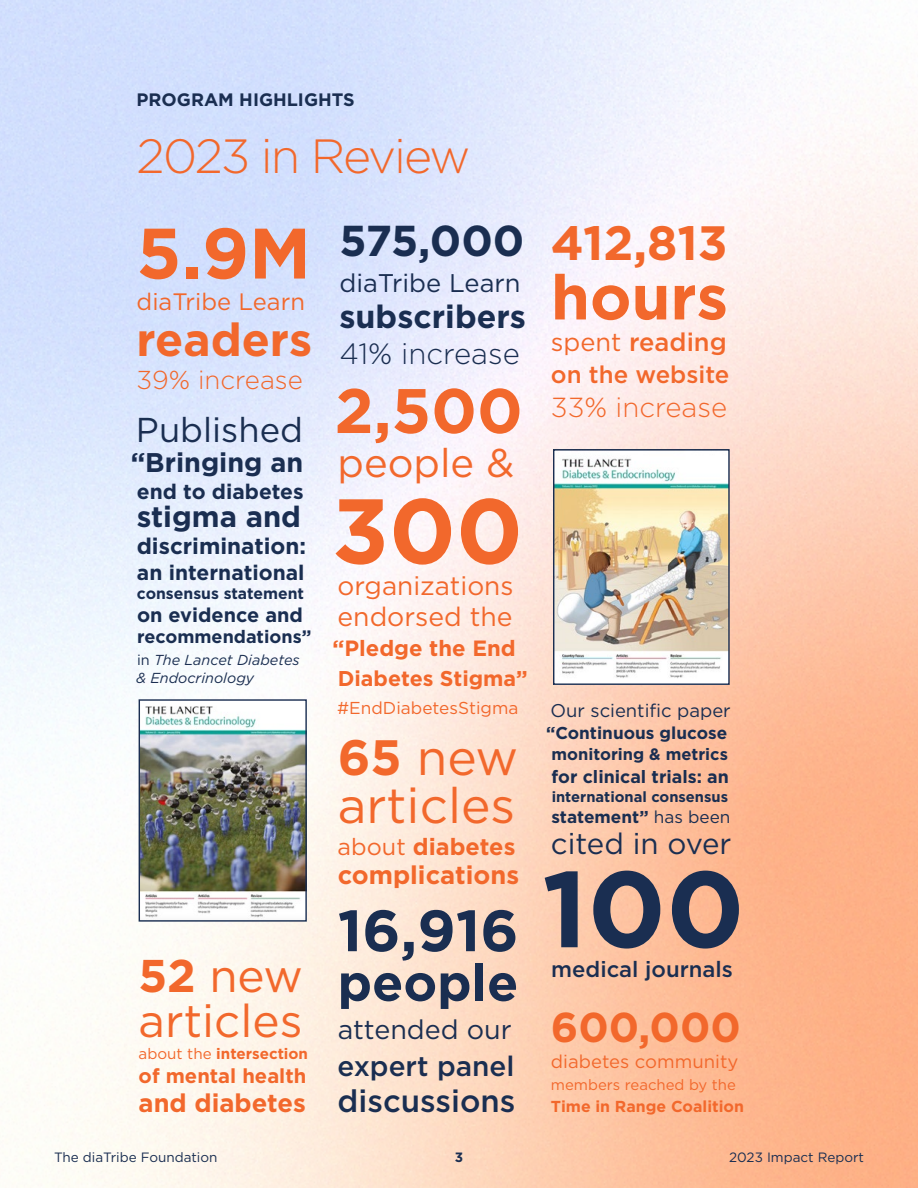
<style>
.page{position:relative;width:918px;height:1188px;background:#fff}
.page>*{position:absolute;margin:0;border:0;box-sizing:border-box;transform-origin:0 0}
.t1{font:700 107.7px "Gotham";color:#1a2e51}
.t2{font:700 91.8px "Gotham";color:#f2682c}
.t3{font:700 71.25px "Gotham";color:#f2682c}
.t4{font:700 62.85px "Gotham";color:#f2682c}
.t5{font:700 62.55px "Gotham";color:#f2682c}
.t6{font:700 58.05px "Gotham";color:#1a2e51}
.t7{font:700 51px "Gotham";color:#1a2e51}
.t8{font:49.65px/48.3px "Gotham";color:#f2682c}
.t9{font:700 48.15px "Gotham";color:#f2682c}
.t10{font:300 48px "Gotham";letter-spacing:-.04em;color:#f2682c}
.t11{font:700 46.05px "Gotham";color:#f2682c}
.t12{font:45.9px/44.5px "Gotham";color:#f2682c}
.t13{font:700 43.2px "Gotham";letter-spacing:-.015em;color:#1a2e51}
.t14{font:700 41.7px "Gotham";color:#f2682c}
.t15{font:40.05px "Gotham";color:#f2682c}
.t16{font:34.5px "Gotham";color:#1a2e51}
.t17{font:700 32.1px "Gotham";color:#1a2e51}
.t18{font:500 31.2px "Gotham";color:#1a2e51}
.t19{font:29.4px "Gotham";color:#1a2e51}
.t20{font:300 29.25px "Gotham";color:#1a2e51}
.t21{font:700 29.25px "Gotham";color:#1a2e51}
.t22{font:500 28.05px "Gotham";color:#1a2e51}
.t23{font:300 27.6px "Gotham";color:#f2682c}
.t24{font:700 27px "Gotham";color:#1a2e51}
.t25{font:26.85px "Gotham";color:#1a2e51}
.t26{font:26.55px "Gotham";color:#f2682c}
.t27{font:26.25px "Gotham";color:#f2682c}
.t28{font:300 25.95px "Gotham";color:#f2682c}
.t29{font:700 25.5px "Gotham";color:#f2682c}
.t30{font:25.5px "Gotham";color:#1a2e51}
.t31{font:500 25.5px "Gotham";color:#f2682c}
.t32{font:500 24.15px "Gotham";color:#f2682c}
.t33{font:23.7px "Gotham";color:#f2682c}
.t34{font:700 23.4px "Gotham";color:#f2682c}
.t35{font:700 22.5px "Gotham";color:#1a2e51}
.t36{font:500 22.05px "Gotham";color:#1a2e51}
.t37{font:700 22.05px "Gotham";color:#f2682c}
.t38{font:700 21.45px "Gotham";color:#f2682c}
.t39{font:700 21px "Gotham";color:#1a2e51}
.t40{font:700 20.25px "Gotham";color:#f2682c}
.t41{font:700 19.8px "Gotham";color:#1a2e51}
.t42{font:18.45px "Gotham";color:#1a2e51}
.t43{font:18.45px "Gotham";color:#f2682c}
.t44{font:700 18px "Gotham";color:#1a2e51}
.t45{font:700 17.85px "Gotham";color:#1a2e51}
.t46{font:700 17.25px "Gotham";color:#1a2e51}
.t47{font:17.25px "Gotham";color:#f2682c}
.t48{font:700 16.5px "Gotham";color:#1a2e51}
.t49{font:700 15.9px "Gotham";color:#f2682c}
.t50{font:700 15.75px "Gotham";color:#1a2e51}
.t51{font:700 15.15px "Gotham";color:#f2682c}
.t52{font:15px "Gotham";color:#f2682c}
.t53{font:700 14.7px "Gotham";color:#1a2e51}
.t54{font:italic 14.4px/18px "Gotham";color:#1a2e51}
.t55{font:13.5px "Gotham";color:#1a2e51}
.t56{font:700 13.5px "Gotham";color:#1a2e51}
.s1{font-style:normal}
.s2{font-weight:700}
.s3{font-weight:400}
</style>
<div class="page">
<img style="left:141px;top:706px;width:164px;height:214px">
<div style="left:139px;top:699px;width:168px;height:223px;border:1px solid #1a2e51"></div>
<img style="left:555px;top:451px;width:173px;height:228px">
<div style="left:553px;top:449px;width:177px;height:236px;border:1px solid #1a2e51"></div>
<h3 class="t44" style="left:137px;top:88px;width:220px">PROGRAM HIGHLIGHTS</h3>
<h3 class="t10" style="left:137px;top:126px;width:335px">2023 in Review</h3>
<h3 class="t3" style="left:137px;top:206px;width:176px">5.9M</h3>
<h3 class="t33" style="left:137px;top:286px;width:170px">diaTribe Learn</h3>
<h3 class="t11" style="left:137px;top:309px;width:177px">readers</h3>
<h3 class="t28" style="left:137px;top:364px;width:168px">39% increase</h3>
<h3 class="t16" style="left:136px;top:408px;width:169px">Published</h3>
<h3 class="t24" style="left:131px;top:444px;width:174px">“Bringing an</h3>
<h3 class="t39" style="left:137px;top:477px;width:168px">end to diabetes</h3>
<h3 class="t21" style="left:137px;top:498px;width:166px">stigma and</h3>
<h3 class="t35" style="left:137px;top:531px;width:171px">discrimination:</h3>
<h3 class="t39" style="left:137px;top:558px;width:169px">an international</h3>
<p class="t50" style="left:137px;top:583px;width:169px">consensus statement</p>
<h3 class="t41" style="left:137px;top:602px;width:167px">on evidence and</h3>
<h3 class="t44" style="left:137px;top:625px;width:176px">recommendations”</h3>
<p class="t54" style="left:136px;top:651px;width:165px"><span class="s1">in</span> The Lancet Diabetes &amp; Endocrinology</p>
<h3 class="t12" style="left:139px;top:953px;width:166px"><span class="s2">52</span> new articles</h3>
<p class="t51" style="left:139px;top:1044px;width:171px"><span class="s3">about the</span> intersection</p>
<h3 class="t40" style="left:139px;top:1063px;width:169px">of mental health</h3>
<h3 class="t29" style="left:139px;top:1086px;width:169px">and diabetes</h3>
<h3 class="t13" style="left:339px;top:212px;width:186px">575,000</h3>
<h3 class="t30" style="left:339px;top:267px;width:183px">diaTribe Learn</h3>
<h3 class="t17" style="left:339px;top:295px;width:188px">subscribers</h3>
<h3 class="t20" style="left:339px;top:336px;width:182px">41% increase</h3>
<h3 class="t4" style="left:335px;top:369px;width:190px">2,500</h3>
<h3 class="t15" style="left:337px;top:437px;width:178px">people &amp;</h3>
<h2 class="t2" style="left:332px;top:470px;width:192px">300</h2>
<h3 class="t27" style="left:338px;top:569px;width:177px">organizations</h3>
<h3 class="t26" style="left:338px;top:599px;width:177px">endorsed the</h3>
<h3 class="t37" style="left:332px;top:634px;width:185px">“Pledge the End</h3>
<h3 class="t38" style="left:338px;top:665px;width:192px">Diabetes Stigma”</h3>
<p class="t47" style="left:337px;top:697px;width:183px">#EndDiabetesStigma</p>
<h3 class="t8" style="left:338px;top:732px;width:182px"><span class="s2">65</span> new articles</h3>
<h3 class="t34" style="left:338px;top:831px;width:179px"><span class="s3">about</span> diabetes</h3>
<h3 class="t29" style="left:338px;top:858px;width:183px">complications</h3>
<h3 class="t6" style="left:338px;top:892px;width:183px">16,916</h3>
<h3 class="t7" style="left:338px;top:949px;width:182px">people</h3>
<h3 class="t25" style="left:338px;top:1012px;width:175px">attended our</h3>
<h3 class="t22" style="left:338px;top:1048px;width:178px">expert panel</h3>
<h3 class="t18" style="left:338px;top:1081px;width:179px">discussions</h3>
<h3 class="t9" style="left:551px;top:211px;width:178px">412,813</h3>
<h3 class="t5" style="left:551px;top:256px;width:179px">hours</h3>
<h3 class="t31" style="left:551px;top:326px;width:177px"><span class="s3">spent</span> reading</h3>
<h3 class="t32" style="left:551px;top:359px;width:180px">on the website</h3>
<h3 class="t23" style="left:551px;top:390px;width:178px">33% increase</h3>
<h3 class="t42" style="left:551px;top:699px;width:182px">Our scientific paper</h3>
<p class="t46" style="left:546px;top:722px;width:183px">“Continuous glucose</p>
<p class="t48" style="left:552px;top:743px;width:178px">monitoring &amp; metrics</p>
<h3 class="t45" style="left:552px;top:765px;width:179px">for clinical trials: an</h3>
<p class="t53" style="left:552px;top:787px;width:178px">international consensus</p>
<p class="t46" style="left:551px;top:806px;width:181px">statement” <span class="s3">has been</span></p>
<h3 class="t19" style="left:551px;top:825px;width:182px">cited in over</h3>
<h1 class="t1" style="left:542px;top:838px;width:204px">100</h1>
<h3 class="t36" style="left:551px;top:955px;width:183px">medical journals</h3>
<h3 class="t14" style="left:551px;top:1000px;width:191px">600,000</h3>
<h3 class="t43" style="left:551px;top:1050px;width:189px">diabetes community</h3>
<p class="t52" style="left:551px;top:1075px;width:186px">members reached by the</p>
<p class="t49" style="left:551px;top:1096px;width:195px">Time in Range Coalition</p>
<p class="t55" style="left:54px;top:1149px;width:165px">The diaTribe Foundation</p>
<p class="t56" style="left:455px;top:1148px;width:10px">3</p>
<p class="t55" style="left:729px;top:1149px;width:136px">2023 Impact Report</p>
</div>
